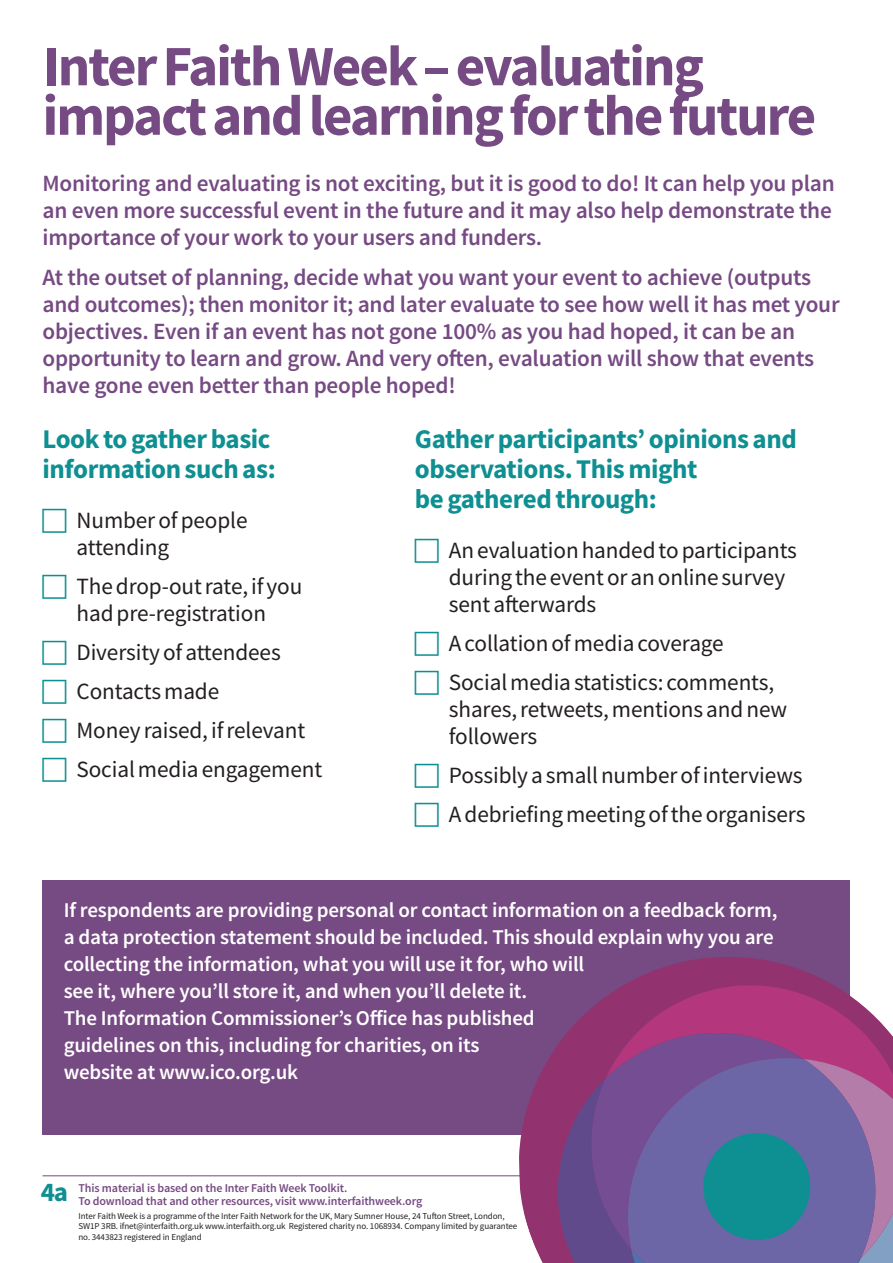
<style>
.page{position:relative;width:893px;height:1263px;background:#fff}
.page>*{position:absolute;margin:0;border:0;box-sizing:border-box;transform-origin:0 0}
.t1{font:700 57px/49.5px "Source Sans Pro";letter-spacing:-.035em;color:#764a83}
.t2{font:700 27px/30px "Source Sans Pro";letter-spacing:-.015em;color:#0e8f92}
.t3{font:600 23.25px/27px "Source Sans Pro";letter-spacing:-.01em;color:#764a83}
.t4{font:23.25px/27px "Source Sans Pro";letter-spacing:-.005em;color:#231f20}
.t5{font:600 21px/27px "Source Sans Pro";letter-spacing:-.01em;color:#fff}
.t6{font:600 12px/13.5px "Source Sans Pro";letter-spacing:-.01em;color:#764a83}
.t7{font:9px/10.5px "Source Sans Pro";letter-spacing:-.01em;color:#231f20}
</style>
<div class="page">
<hr style="left:43px;top:1175px;width:493px;height:1px;background:#764a83">
<div style="left:43px;top:880px;width:807px;height:255px;background:#764a83"></div>
<svg style="left:519px;top:957px;width:314px;height:306px;fill:#92336f"></svg>
<svg style="left:558px;top:985px;width:335px;height:278px;background:#9a4a85"></svg>
<svg style="left:591px;top:1033px;width:213px;height:216px;fill:#744d93"></svg>
<svg style="left:628px;top:1058px;width:247px;height:205px;background:#7263a3"></svg>
<div style="left:703px;top:1133px;width:107px;height:107px;background:#0e8f92;border-radius:50%"></div>
<h1 class="t1" style="left:43px;top:41px;width:775px">InterFaithWeek–evaluating impactandlearningforthefuture</h1>
<p class="t3" style="left:43px;top:170px;width:794px">Monitoring and evaluating is not exciting, but it is good to do! It can help you plan an even more successful event in the future and it may also help demonstrate the importance of your work to your users and funders.</p>
<p class="t3" style="left:43px;top:265px;width:799px">At the outset of planning, decide what you want your event to achieve (outputs and outcomes); then monitor it; and later evaluate to see how well it has met your objectives. Even if an event has not gone 100% as you had hoped, it can be an opportunity to learn and grow. And very often, evaluation will show that events have gone even better than people hoped!</p>
<p class="t2" style="left:43px;top:424px;width:235px">Looktogatherbasic informationsuchas:</p>
<p class="t4" style="left:77px;top:506px;width:172px">Numberofpeople attending</p>
<p class="t4" style="left:77px;top:572px;width:227px">Thedrop-outrate, if you hadpre-registration</p>
<p class="t4" style="left:77px;top:632px;width:247px;line-height:39px">Diversityof attendees<br>Contactsmade<br>Money raised, ifrelevant<br>Socialmedia engagement</p>
<p class="t2" style="left:415px;top:424px;width:384px">Gatherparticipants’opinionsand observations.Thismight begatheredthrough:</p>
<p class="t4" style="left:449px;top:536px;width:350px">Anevaluationhandedtoparticipants during the eventor anonline survey sent afterwards</p>
<p class="t4" style="left:449px;top:623px;width:327px;line-height:39px">Acollationofmedia coverage<br>Socialmedia statistics: comments,</p>
<p class="t4" style="left:449px;top:695px;width:340px">shares,retweets,mentions andnew followers</p>
<p class="t4" style="left:449px;top:755px;width:358px;line-height:39px">Possibly a smallnumberofinterviews<br>Adebriefingmeetingoftheorganisers</p>
<p class="t5" style="left:64px;top:897px;width:715px">If respondents are providing personal or contact information on a feedback form, a data protection statement should be included. This should explain why you are collecting the information, what you will use it for, who will<br>see it, where you’ll store it, and when you’ll delete it.<br>The Information Commissioner’s Office has published<br>guidelines on this, including for charities, on its<br>website at www.ico.org.uk</p>
<p class="t2" style="left:41px;top:1177px;width:29px">4a</p>
<p class="t6" style="left:78px;top:1181px;width:345px">This material is based on the Inter Faith Week Toolkit.<br>To download that and other resources, visit www.interfaithweek.org</p>
<p class="t7" style="left:78px;top:1211px;width:440px">Inter Faith Week is a programme of the Inter Faith Network for the UK, Mary Sumner House, 24 Tufton Street, London,<br>SW1P 3RB. ifnet@interfaith.org.uk www.interfaith.org.uk Registered charity no. 1068934. Company limited by guarantee no. 3443823 registered in England</p>
</div>
